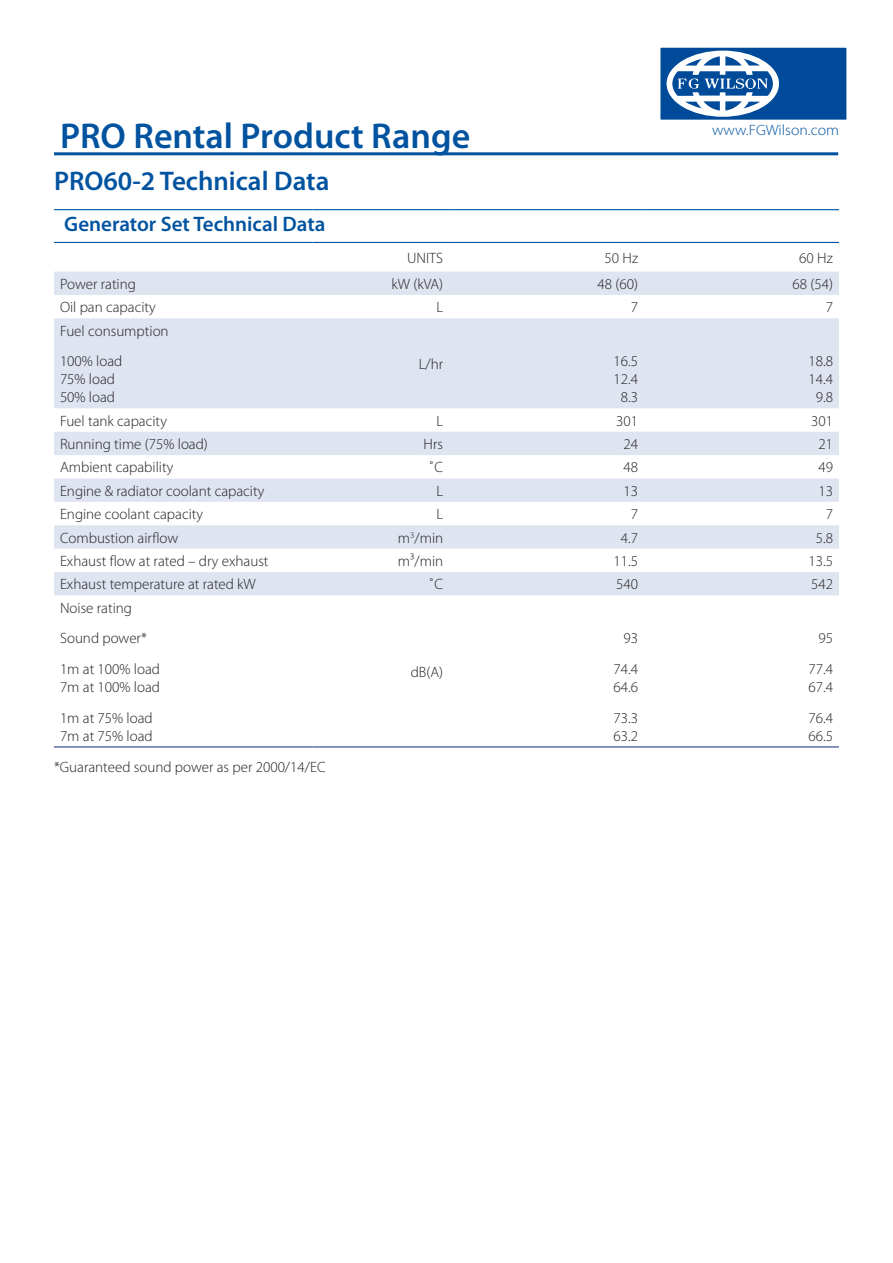
<style>
.page{position:relative;width:893px;height:1263px;background:#fff}
.page>*{position:absolute;margin:0;border:0;box-sizing:border-box;transform-origin:0 0}
.t1{font:600 36px "Myriad Pro";color:#0153a0}
._2__Option_Code_Title{font:600 27px "Myriad Pro";color:#0153a0}
._6_-_Table_Title{font:600 21px "Myriad Pro";color:#0153a0}
._7__Table_Text{font:300 15px/18px "Myriad Pro";color:#231f20}
.t2{font:300 15px "Myriad Pro";color:#0153a0;scale:1.05 1}
</style>
<div class="page">
<hr style="left:54px;top:152px;width:784px;height:3px;background:#0153a0">
<div style="left:660px;top:47px;width:187px;height:73px;background:#004a9a"></div>
<svg style="left:667px;top:51px;width:112px;height:66px"></svg>
<svg style="left:54px;top:271px;width:785px;height:324px;fill:#dfe4f1"></svg>
<hr style="left:54px;top:209px;width:259px;height:1px;background:#0153a0">
<hr style="left:313px;top:209px;width:136px;height:1px;background:#0153a0">
<hr style="left:449px;top:209px;width:195px;height:1px;background:#0153a0">
<hr style="left:644px;top:209px;width:195px;height:1px;background:#0153a0">
<hr style="left:54px;top:242px;width:259px;height:1px;background:#0153a0">
<hr style="left:313px;top:242px;width:136px;height:1px;background:#0153a0">
<hr style="left:449px;top:242px;width:195px;height:1px;background:#0153a0">
<hr style="left:644px;top:242px;width:195px;height:1px;background:#0153a0">
<hr style="left:54px;top:746px;width:259px;height:1px;background:#253f8e">
<hr style="left:313px;top:746px;width:136px;height:1px;background:#253f8e">
<hr style="left:449px;top:746px;width:195px;height:1px;background:#253f8e">
<hr style="left:644px;top:746px;width:195px;height:1px;background:#253f8e">
<h1 class="t1" style="left:60px;top:113px;width:412px">PRO Rental Product Range</h1>
<p class="t2" style="left:712px;top:121px;width:122px">www.FGWilson.com</p>
<p class="_2__Option_Code_Title" style="left:54px;top:164px;width:277px">PRO60-2 Technical Data</p>
<p class="_6_-_Table_Title" style="left:64px;top:211px;width:263px">Generator Set Technical Data</p>
<p class="_7__Table_Text" style="left:407px;top:249px;width:37px">UNITS</p>
<p class="_7__Table_Text" style="left:604px;top:249px;width:35px">50 Hz</p>
<p class="_7__Table_Text" style="left:799px;top:249px;width:35px">60 Hz</p>
<p class="_7__Table_Text" style="left:60px;top:275px;width:77px">Power rating</p>
<p class="_7__Table_Text" style="left:391px;top:275px;width:53px">kW (kVA)</p>
<p class="_7__Table_Text" style="left:598px;top:275px;width:42px">48 (60)</p>
<p class="_7__Table_Text" style="left:792px;top:275px;width:42px">68 (54)</p>
<p class="_7__Table_Text" style="left:60px;top:298px;width:97px">Oil pan capacity</p>
<p class="_7__Table_Text" style="left:436px;top:298px;width:8px">L</p>
<p class="_7__Table_Text" style="left:631px;top:298px;width:9px">7</p>
<p class="_7__Table_Text" style="left:826px;top:298px;width:9px">7</p>
<p class="_7__Table_Text" style="left:60px;top:322px;width:110px">Fuel consumption</p>
<p class="_7__Table_Text" style="left:60px;top:353px;width:64px">100% load<br>75% load<br>50% load</p>
<p class="_7__Table_Text" style="left:419px;top:355px;width:26px">L/hr</p>
<p class="_7__Table_Text" style="left:613px;top:353px;width:26px;text-align:center">16.5<br>12.4<br>8.3</p>
<p class="_7__Table_Text" style="left:808px;top:353px;width:26px;text-align:center">18.8<br>14.4<br>9.8</p>
<p class="_7__Table_Text" style="left:60px;top:412px;width:108px">Fuel tank capacity</p>
<p class="_7__Table_Text" style="left:436px;top:412px;width:8px">L</p>
<p class="_7__Table_Text" style="left:616px;top:412px;width:23px">301</p>
<p class="_7__Table_Text" style="left:811px;top:412px;width:23px">301</p>
<p class="_7__Table_Text" style="left:60px;top:435px;width:149px">Running time (75% load)</p>
<p class="_7__Table_Text" style="left:423px;top:435px;width:21px">Hrs</p>
<p class="_7__Table_Text" style="left:623px;top:435px;width:16px">24</p>
<p class="_7__Table_Text" style="left:818px;top:435px;width:16px">21</p>
<p class="_7__Table_Text" style="left:60px;top:459px;width:115px">Ambient capability</p>
<p class="_7__Table_Text" style="left:429px;top:459px;width:16px">˚C</p>
<p class="_7__Table_Text" style="left:623px;top:459px;width:16px">48</p>
<p class="_7__Table_Text" style="left:818px;top:459px;width:16px">49</p>
<p class="_7__Table_Text" style="left:60px;top:482px;width:206px">Engine &amp; radiator coolant capacity</p>
<p class="_7__Table_Text" style="left:436px;top:482px;width:8px">L</p>
<p class="_7__Table_Text" style="left:623px;top:482px;width:16px">13</p>
<p class="_7__Table_Text" style="left:818px;top:482px;width:16px">13</p>
<p class="_7__Table_Text" style="left:60px;top:505px;width:145px">Engine coolant capacity</p>
<p class="_7__Table_Text" style="left:436px;top:505px;width:8px">L</p>
<p class="_7__Table_Text" style="left:631px;top:505px;width:9px">7</p>
<p class="_7__Table_Text" style="left:826px;top:505px;width:9px">7</p>
<p class="_7__Table_Text" style="left:60px;top:529px;width:120px">Combustion airflow</p>
<p class="_7__Table_Text" style="left:398px;top:529px;width:47px">m<sup>3</sup>/min</p>
<p class="_7__Table_Text" style="left:621px;top:529px;width:19px">4.7</p>
<p class="_7__Table_Text" style="left:816px;top:529px;width:19px">5.8</p>
<p class="_7__Table_Text" style="left:60px;top:552px;width:210px">Exhaust flow at rated – dry exhaust</p>
<p class="_7__Table_Text" style="left:398px;top:552px;width:47px">m³/min</p>
<p class="_7__Table_Text" style="left:613px;top:552px;width:26px">11.5</p>
<p class="_7__Table_Text" style="left:808px;top:552px;width:26px">13.5</p>
<p class="_7__Table_Text" style="left:60px;top:576px;width:197px">Exhaust temperature at rated kW</p>
<p class="_7__Table_Text" style="left:429px;top:575px;width:16px">˚C</p>
<p class="_7__Table_Text" style="left:616px;top:575px;width:23px">540</p>
<p class="_7__Table_Text" style="left:811px;top:575px;width:23px">542</p>
<p class="_7__Table_Text" style="left:60px;top:599px;width:74px">Noise rating</p>
<p class="_7__Table_Text" style="left:60px;top:630px;width:88px">Sound power*</p>
<p class="_7__Table_Text" style="left:60px;top:660px;width:102px">1m at 100% load<br>7m at 100% load</p>
<p class="_7__Table_Text" style="left:60px;top:709px;width:94px">1m at 75% load<br>7m at 75% load</p>
<p class="_7__Table_Text" style="left:623px;top:630px;width:16px">93</p>
<p class="_7__Table_Text" style="left:613px;top:660px;width:26px">74.4<br>64.6</p>
<p class="_7__Table_Text" style="left:613px;top:709px;width:26px">73.3<br>63.2</p>
<p class="_7__Table_Text" style="left:818px;top:630px;width:16px">95</p>
<p class="_7__Table_Text" style="left:808px;top:660px;width:26px">77.4<br>67.4</p>
<p class="_7__Table_Text" style="left:808px;top:709px;width:26px">76.4<br>66.5</p>
<p class="_7__Table_Text" style="left:411px;top:663px;width:34px">dB(A)</p>
<p class="_7__Table_Text" style="left:54px;top:758px;width:273px">*Guaranteed sound power as per 2000/14/EC</p>
</div>
